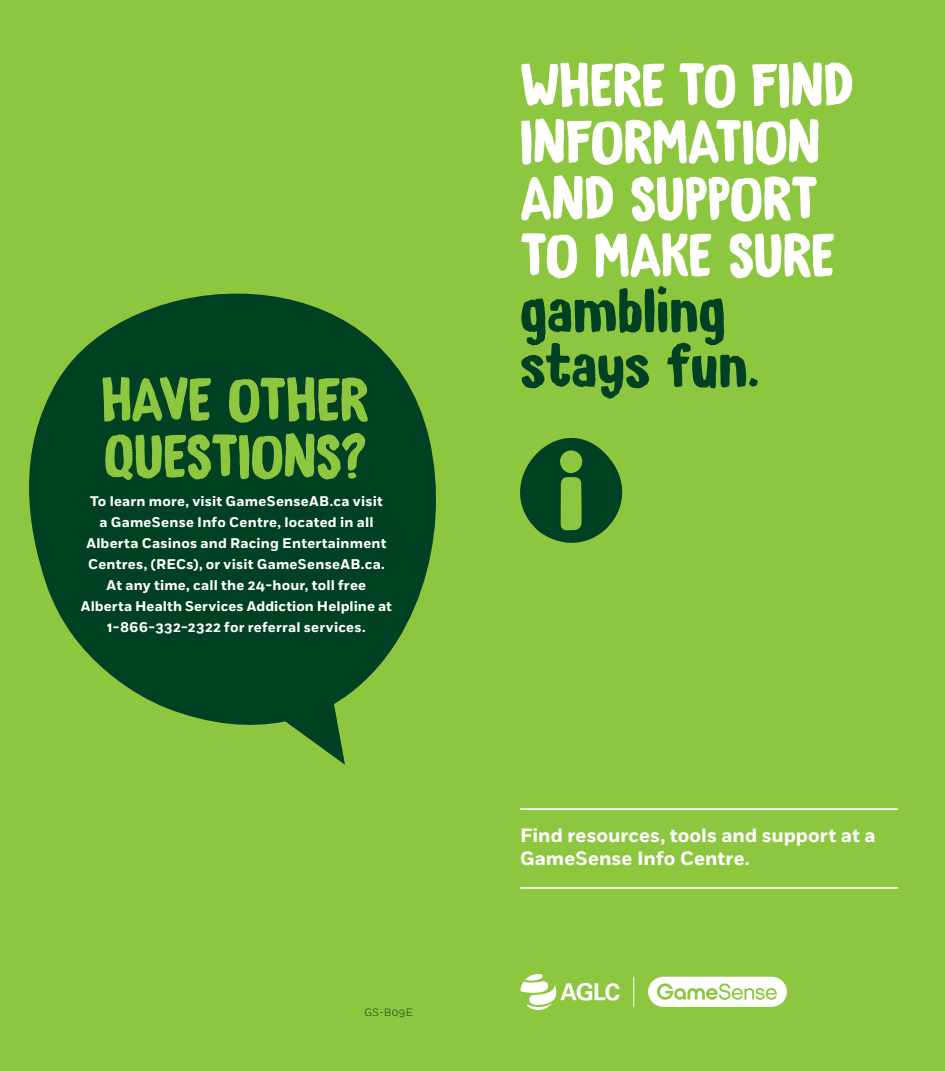
<style>
.page{position:relative;width:945px;height:1071px;background:#8dc63f}
.page>*{position:absolute;margin:0;border:0;box-sizing:border-box;transform-origin:0 0}
.t1{font:63px/56.7px "Game Sense Hand";letter-spacing:-.01em;color:#fff}
.t2{font:63px/56.7px "Game Sense Hand";letter-spacing:-.01em;color:#8dc63f}
.t3{font:63px/54.9px "Game Sense Hand";letter-spacing:.005em;color:#004023}
.t4{font:700 19.25px/23.1px "Fort";letter-spacing:.005em;color:#fff}
.t5{font:700 14px/21px "Fort";letter-spacing:.015em;color:#fff;text-align:center}
.t6{font:300 10.5px "Fort";letter-spacing:.045em;color:#004023}
</style>
<div class="page">
<svg style="left:520px;top:437px;width:103px;height:106px"></svg>
<svg style="left:29px;top:293px;width:407px;height:472px;fill:#004023"></svg>
<svg style="left:520px;top:974px;width:99px;height:36px"></svg>
<hr style="left:633px;top:977px;width:1px;height:30px;background:#fff">
<svg style="left:648px;top:977px;width:139px;height:30px;background:#e5f2d3"></svg>
<hr style="left:520px;top:808px;width:378px;height:2px;background:#fff">
<hr style="left:520px;top:887px;width:378px;height:2px;background:#fff">
<h1 class="t2" style="left:101px;top:371px;width:269px">HAVE OTHER<br>QUESTIONS?</h1>
<p class="t5" style="left:81px;top:491px;width:313px">To learn more, visit GameSenseAB.ca visit<br>a GameSense Info Centre, located in all Alberta Casinos and Racing Entertainment Centres, (RECs), or visit GameSenseAB.ca.<br>At any time, call the 24-hour, toll free Alberta Health Services Addiction Helpline at 1-866-332-2322 for referral services.</p>
<p class="t6" style="left:364px;top:1006px;width:50px">GS-B09E</p>
<h1 class="t1" style="left:520px;top:57px;width:335px">WHERE TO FIND<br>INFORMATION<br>AND SUPPORT<br>TO MAKE SURE</h1>
<h1 class="t3" style="left:520px;top:283px;width:241px">gambling stays fun.</h1>
<h2 class="t4" style="left:520px;top:824px;width:357px">Find resources, tools and support at a<br>GameSense Info Centre.</h2>
</div>
